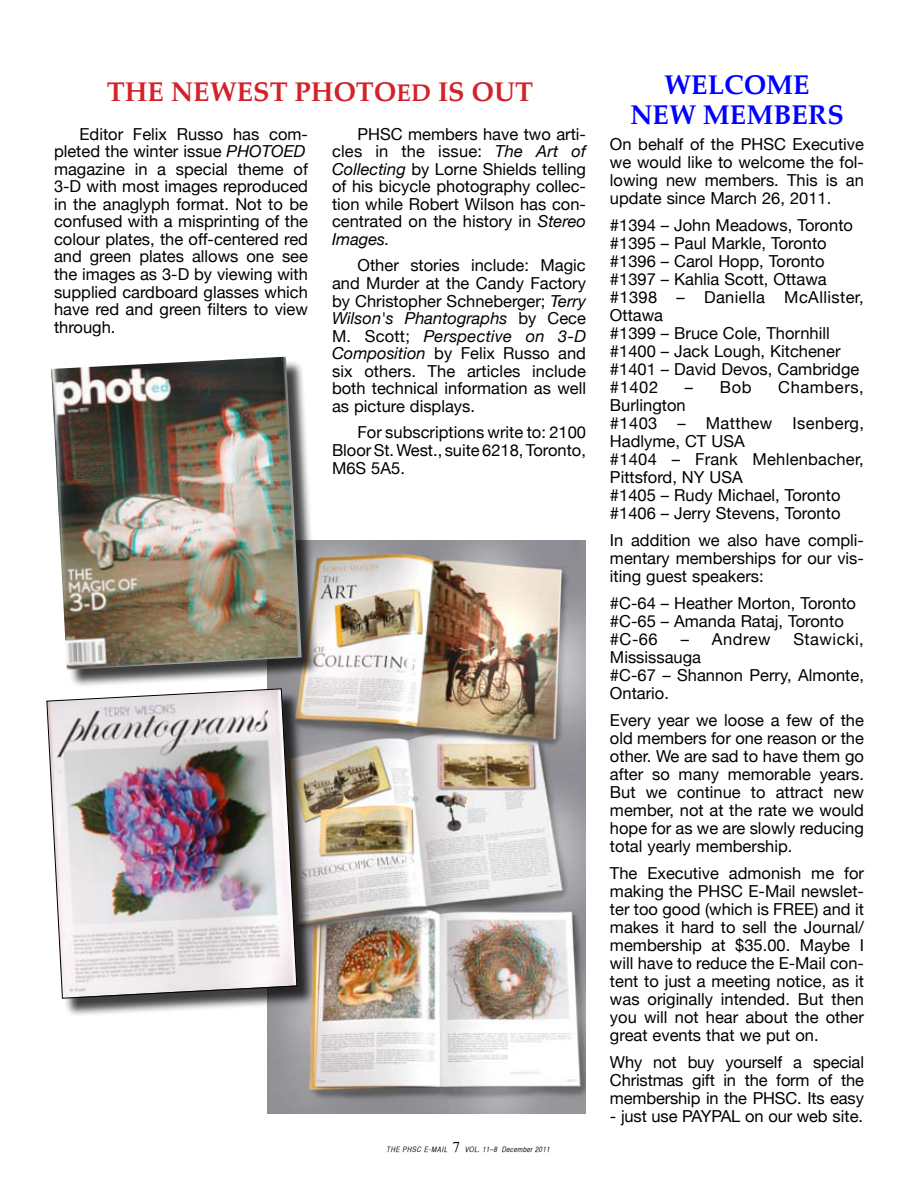
<style>
.page{position:relative;width:918px;height:1188px;background:#fff}
.page>*{position:absolute;margin:0;border:0;box-sizing:border-box;transform-origin:0 0}
.t1{font:700 27px "Palatino";color:#d2232a}
.t2{font:700 27px/30px "Palatino";color:#00f;text-align:center}
.t3{font:16.5px/18px "Helvetica Neue";color:#000;text-align:justify}
.t4{font:16.5px "Helvetica Neue";letter-spacing:.035em;color:#000}
.t5{font:16.5px "Helvetica Neue";letter-spacing:.03em;color:#000}
.t6{font:7.5px "Helvetica CY Oblique";letter-spacing:.05em;color:#000}
.s1{font-size:24px}
.s2{font-style:italic}
.s3{font-family:"Times New Roman";font-size:15px}
</style>
<div class="page">
<img style="left:268px;top:540px;width:317px;height:573px">
<div style="left:53px;top:359px;width:267px;height:328px;background:#000;opacity:.75"></div>
<img style="left:51px;top:357px;width:251px;height:313px">
<div style="left:49px;top:691px;width:266px;height:326px;background:#000;opacity:.75"></div>
<img style="left:46px;top:688px;width:252px;height:311px">
<h1 class="t1" style="left:107px;top:69px;width:428px">THE NEWEST PHOTO<span class="s1">ED</span> IS OUT</h1>
<p class="t3" style="left:54px;top:125px;width:256px;line-height:17.5px;text-align:left;text-indent:25px">Editor Felix Russo has com&shy;pleted the winter issue <span class="s2">PHOTOED </span>magazine in a special theme of<br>3-D with most images reproduced in the anaglyph format. Not to be confused with a misprinting of the colour plates, the off-centered red and green plates allows one see the images as 3-D by viewing with supplied cardboard glasses which have red and green filters to view through.</p>
<p class="t3" style="left:332px;top:125px;width:256px;line-height:17.5px;text-indent:25px">PHSC members have two arti&shy;cles in the issue: <span class="s2">The Art of Collecting</span> by Lorne Shields telling of his bicycle photography collec&shy;tion while Robert Wilson has con&shy;centrated on the history in <span class="s2">Stereo Images.</span></p>
<p class="t3" style="left:332px;top:257px;width:256px;line-height:17.5px;text-indent:25px">Other stories include: Magic and Murder at the Candy Factory by Christopher Schneberger; <span class="s2">Terry Wilson's Phantographs</span> by Cece M. Scott; <span class="s2">Perspective on 3-D Composition</span> by Felix Russo and six others. The articles include both technical information as well as picture displays.</p>
<p class="t3" style="left:332px;top:424px;width:256px;line-height:17.5px;text-indent:25px">For subscriptions write to: 2100<br>Bloor St. West., suite 6218, Toronto, M6S 5A5.</p>
<p class="t6" style="left:387px;top:1145px;width:165px">THE PHSC E-MAIL <span class="s3">7</span> VOL. 11–8 December 2011</p>
<h1 class="t2" style="left:630px;top:69px;width:215px">WELCOME<br>NEW MEMBERS</h1>
<p class="t3" style="left:610px;top:135px;width:256px">On behalf of the PHSC Executive we would like to welcome the fol&shy;lowing new members. This is an update since March 26, 2011.</p>
<p class="t3" style="left:610px;top:216px;width:255px;text-align:left">#1394 – John Meadows, Toronto #1395 – Paul Markle, Toronto #1396 – Carol Hopp, Toronto #1397 – Kahlia Scott, Ottawa #1398 – Daniella McAllister,<br>Ottawa<br>#1399 – Bruce Cole, Thornhill #1400 – Jack Lough, Kitchener #1401 – David Devos, Cambridge #1402</p>
<p class="t3" style="left:685px;top:378px;width:68px">– Bob</p>
<p class="t4" style="left:778px;top:377px;width:87px">Chambers,</p>
<p class="t3" style="left:610px;top:396px;width:255px;text-align:left">Burlington<br>#1403 – Matthew Isenberg,<br>Hadlyme, CT USA<br>#1404 – Frank Mehlenbacher,<br>Pittsford, NY USA<br>#1405 – Rudy Michael, Toronto #1406 – Jerry Stevens, Toronto</p>
<p class="t3" style="left:610px;top:531px;width:256px">In addition we also have compli&shy;mentary memberships for our vis&shy;iting guest speakers:</p>
<p class="t3" style="left:610px;top:594px;width:248px;text-align:left">#C-64 – Heather Morton, Toronto #C-65 – Amanda Rataj, Toronto #C-66</p>
<p class="t3" style="left:681px;top:630px;width:91px">– Andrew</p>
<p class="t5" style="left:793px;top:629px;width:72px">Stawicki,</p>
<p class="t3" style="left:610px;top:648px;width:255px;text-align:left">Mississauga<br>#C-67 – Shannon Perry, Almonte,<br>Ontario.</p>
<p class="t3" style="left:610px;top:711px;width:256px">Every year we loose a few of the old members for one reason or the other. We are sad to have them go after so many memorable years.<br>But we continue to attract new member, not at the rate we would hope for as we are slowly reducing total yearly membership.</p>
<p class="t3" style="left:610px;top:864px;width:256px">The Executive admonish me for making the PHSC E-Mail newslet&shy;ter too good (which is FREE) and it makes it hard to sell the Journal/ membership at $35.00. Maybe I will have to reduce the E-Mail con&shy;tent to just a meeting notice, as it was originally intended. But then you will not hear about the other great events that we put on.</p>
<p class="t3" style="left:610px;top:1053px;width:256px">Why not buy yourself a special Christmas gift in the form of the membership in the PHSC. Its easy</p>
<p class="t3" style="left:610px;top:1107px;width:255px">- just use PAYPAL on our web site.</p>
</div>
